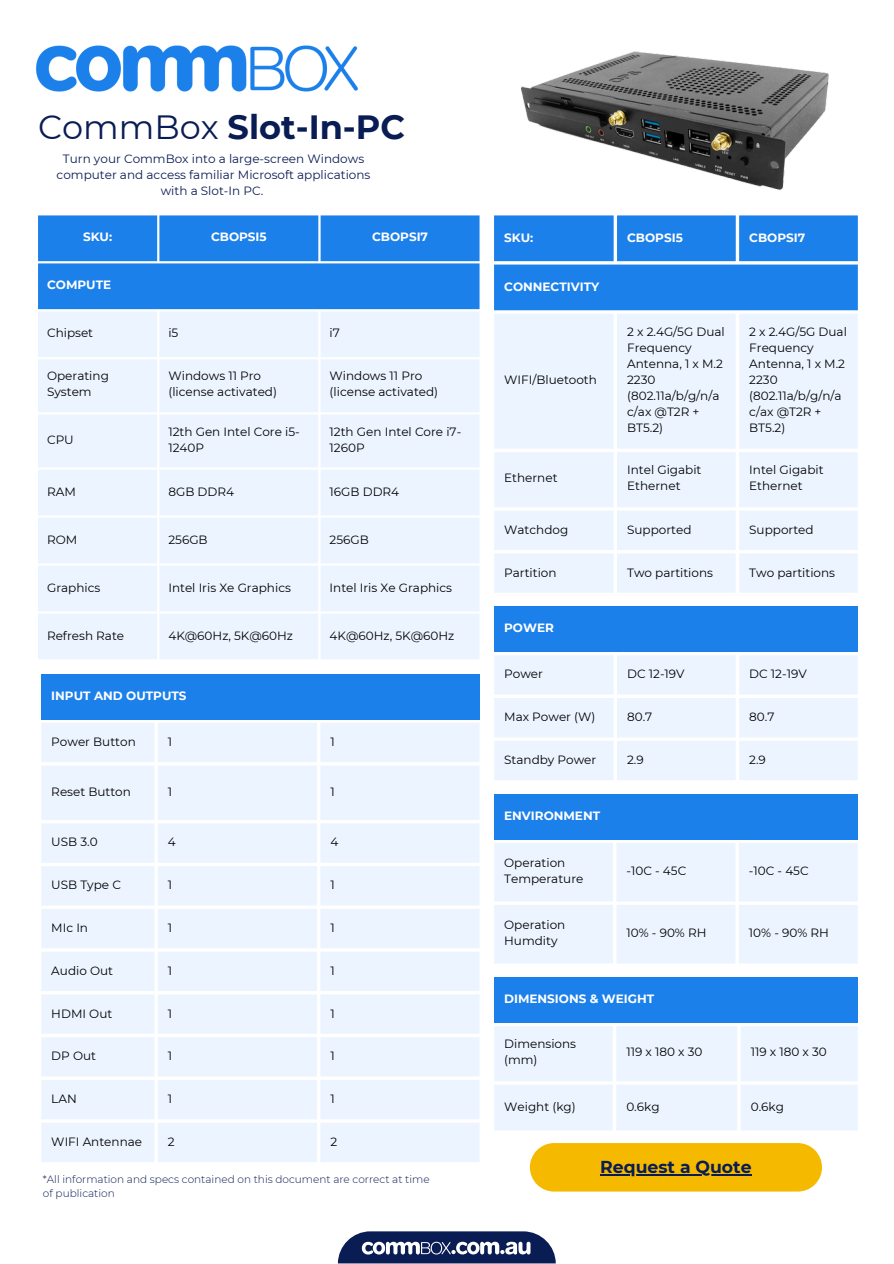
<style>
.page{position:relative;width:894px;height:1264px;background:#fff}
.page>*{position:absolute;margin:0;border:0;box-sizing:border-box;transform-origin:0 0}
.t1{font:700 33.6px "Montserrat";color:#0a1c54}
.t2{font:700 17.25px "Montserrat";color:#0a1c54}
.t3{font:12px/16px "Montserrat";color:#000}
.t4{font:700 12px "Montserrat";color:#fff}
.t5{font:12px/16px "Montserrat";color:#0a1c54;text-align:center}
.t6{font:300 10.5px "Montserrat";color:#0a1c54}
.s1{font-weight:400}
</style>
<div class="page">
<div style="left:38px;top:215px;width:441px;height:94px;background:#1c80eb"></div>
<div style="left:38px;top:311px;width:441px;height:348px;background:#ecf5ff"></div>
<svg style="left:338px;top:1231px;width:217px;height:32px"></svg>
<img style="left:35px;top:45px;width:324px;height:47px">
<div style="left:41px;top:673px;width:438px;height:46px;background:#1c80eb"></div>
<svg style="left:41px;top:723px;width:438px;height:439px;background:#edf5ff"></svg>
<div style="left:494px;top:606px;width:363px;height:46px;background:#1c80eb"></div>
<svg style="left:494px;top:655px;width:363px;height:125px;background:#eef6ff"></svg>
<div style="left:494px;top:793px;width:363px;height:46px;background:#1c80eb"></div>
<div style="left:494px;top:843px;width:363px;height:120px;background:#ecf5ff"></div>
<div style="left:494px;top:977px;width:363px;height:45px;background:#1c80eb"></div>
<div style="left:494px;top:1026px;width:363px;height:104px;background:#ecf5ff"></div>
<img style="left:428px;top:51px;width:430px;height:197px">
<div style="left:494px;top:215px;width:363px;height:95px;background:#1c80eb"></div>
<div style="left:494px;top:314px;width:363px;height:279px;background:#ecf5ff"></div>
<div style="left:529px;top:1143px;width:292px;height:48px;background:#f5ba00"></div>
<hr style="left:600px;top:1174px;width:151px;height:1px;background:#0a1c54">
<p class="t1" style="left:38px;top:106px;width:368px"><span class="s1">CommBox</span> Slot-In-PC</p>
<p class="t5" style="left:57px;top:151px;width:315px">Turn your CommBox into a large-screen Windows computer and access familiar Microsoft applications with a Slot-In PC.</p>
<p class="t4" style="left:83px;top:230px;width:31px">SKU:</p>
<p class="t4" style="left:211px;top:230px;width:57px">CBOPSI5</p>
<h1 class="t4" style="left:372px;top:230px;width:57px">CBOPSI7</h1>
<h3 class="t4" style="left:47px;top:278px;width:66px">COMPUTE</h3>
<p class="t3" style="left:47px;top:325px;width:48px">Chipset</p>
<p class="t3" style="left:168px;top:325px;width:12px">i5</p>
<p class="t3" style="left:329px;top:325px;width:12px">i7</p>
<p class="t3" style="left:47px;top:368px;width:63px">Operating<br>System</p>
<p class="t3" style="left:168px;top:368px;width:110px">Windows 11 Pro (license activated)</p>
<p class="t3" style="left:329px;top:368px;width:110px">Windows 11 Pro (license activated)</p>
<p class="t3" style="left:47px;top:431px;width:28px">CPU</p>
<p class="t3" style="left:168px;top:423px;width:133px">12th Gen Intel Core i5-<br>1240P</p>
<p class="t3" style="left:329px;top:423px;width:133px">12th Gen Intel Core i7-<br>1260P</p>
<p class="t3" style="left:47px;top:483px;width:30px">RAM</p>
<p class="t3" style="left:168px;top:483px;width:67px">8GB DDR4</p>
<p class="t3" style="left:329px;top:483px;width:71px">16GB DDR4</p>
<p class="t3" style="left:47px;top:531px;width:32px">ROM</p>
<p class="t3" style="left:168px;top:531px;width:41px">256GB</p>
<p class="t3" style="left:329px;top:531px;width:41px">256GB</p>
<p class="t3" style="left:47px;top:579px;width:55px">Graphics</p>
<p class="t3" style="left:168px;top:579px;width:124px">Intel Iris Xe Graphics</p>
<p class="t3" style="left:329px;top:579px;width:124px">Intel Iris Xe Graphics</p>
<p class="t3" style="left:47px;top:627px;width:79px">Refresh Rate</p>
<p class="t3" style="left:168px;top:627px;width:126px">4K@60Hz, 5K@60Hz</p>
<p class="t3" style="left:329px;top:627px;width:126px">4K@60Hz, 5K@60Hz</p>
<p class="t4" style="left:51px;top:688px;width:137px">INPUT AND OUTPUTS</p>
<p class="t3" style="left:51px;top:733px;width:86px">Power Button</p>
<p class="t3" style="left:168px;top:733px;width:6px">1</p>
<p class="t3" style="left:330px;top:733px;width:6px">1</p>
<p class="t3" style="left:51px;top:783px;width:81px">Reset Button</p>
<p class="t3" style="left:168px;top:783px;width:6px">1</p>
<p class="t3" style="left:330px;top:783px;width:6px">1</p>
<p class="t3" style="left:51px;top:834px;width:48px">USB 3.0</p>
<p class="t3" style="left:168px;top:834px;width:9px">4</p>
<p class="t3" style="left:330px;top:834px;width:9px">4</p>
<p class="t3" style="left:51px;top:876px;width:71px">USB Type C</p>
<p class="t3" style="left:168px;top:876px;width:6px">1</p>
<p class="t3" style="left:330px;top:876px;width:6px">1</p>
<p class="t3" style="left:51px;top:919px;width:38px">MIc In</p>
<p class="t3" style="left:168px;top:919px;width:6px">1</p>
<p class="t3" style="left:330px;top:919px;width:6px">1</p>
<p class="t3" style="left:51px;top:962px;width:63px">Audio Out</p>
<p class="t3" style="left:168px;top:962px;width:6px">1</p>
<p class="t3" style="left:330px;top:962px;width:6px">1</p>
<p class="t3" style="left:51px;top:1005px;width:62px">HDMI Out</p>
<p class="t3" style="left:168px;top:1005px;width:6px">1</p>
<p class="t3" style="left:330px;top:1005px;width:6px">1</p>
<p class="t3" style="left:51px;top:1047px;width:46px">DP Out</p>
<p class="t3" style="left:168px;top:1047px;width:6px">1</p>
<p class="t3" style="left:330px;top:1047px;width:6px">1</p>
<p class="t3" style="left:51px;top:1090px;width:27px">LAN</p>
<p class="t3" style="left:168px;top:1090px;width:6px">1</p>
<p class="t3" style="left:330px;top:1090px;width:6px">1</p>
<p class="t3" style="left:51px;top:1133px;width:92px">WIFI Antennae</p>
<p class="t3" style="left:168px;top:1133px;width:8px">2</p>
<p class="t3" style="left:330px;top:1133px;width:8px">2</p>
<p class="t6" style="left:43px;top:1172px;width:388px">*All information and specs contained on this document are correct at time</p>
<p class="t6" style="left:43px;top:1186px;width:73px">of publication</p>
<p class="t4" style="left:504px;top:230px;width:31px">SKU:</p>
<p class="t4" style="left:627px;top:230px;width:57px">CBOPSI5</p>
<p class="t4" style="left:749px;top:230px;width:57px">CBOPSI7</p>
<p class="t4" style="left:504px;top:279px;width:96px">CONNECTIVITY</p>
<p class="t3" style="left:504px;top:371px;width:94px">WIFI/Bluetooth</p>
<p class="t3" style="left:627px;top:323px;width:99px">2 x 2.4G/5G Dual<br>Frequency<br>Antenna, 1 x M.2<br>2230 (802.11a/b/g/n/a c/ax @T2R +<br>BT5.2)</p>
<p class="t3" style="left:749px;top:323px;width:99px">2 x 2.4G/5G Dual<br>Frequency<br>Antenna, 1 x M.2<br>2230 (802.11a/b/g/n/a c/ax @T2R +<br>BT5.2)</p>
<p class="t3" style="left:504px;top:470px;width:55px">Ethernet</p>
<p class="t3" style="left:627px;top:462px;width:76px">Intel Gigabit<br>Ethernet</p>
<p class="t3" style="left:749px;top:462px;width:76px">Intel Gigabit<br>Ethernet</p>
<p class="t3" style="left:504px;top:521px;width:66px">Watchdog</p>
<p class="t3" style="left:627px;top:521px;width:66px">Supported</p>
<p class="t3" style="left:749px;top:521px;width:66px">Supported</p>
<p class="t3" style="left:504px;top:564px;width:54px">Partition</p>
<h2 class="t3" style="left:627px;top:564px;width:87px">Two partitions</h2>
<p class="t3" style="left:749px;top:564px;width:87px">Two partitions</p>
<p class="t4" style="left:504px;top:620px;width:51px">POWER</p>
<p class="t3" style="left:504px;top:666px;width:40px">Power</p>
<p class="t3" style="left:627px;top:666px;width:59px">DC 12-19V</p>
<p class="t3" style="left:749px;top:666px;width:59px">DC 12-19V</p>
<p class="t3" style="left:504px;top:708px;width:93px">Max Power (W)</p>
<p class="t3" style="left:627px;top:708px;width:27px">80.7</p>
<p class="t3" style="left:749px;top:708px;width:27px">80.7</p>
<p class="t3" style="left:504px;top:751px;width:94px">Standby Power</p>
<p class="t3" style="left:627px;top:751px;width:18px">2.9</p>
<p class="t3" style="left:749px;top:751px;width:18px">2.9</p>
<p class="t4" style="left:504px;top:808px;width:97px">ENVIRONMENT</p>
<p class="t3" style="left:504px;top:854px;width:81px">Operation<br>Temperature</p>
<p class="t3" style="left:626px;top:862px;width:61px">-10C - 45C</p>
<p class="t3" style="left:748px;top:862px;width:61px">-10C - 45C</p>
<p class="t3" style="left:504px;top:916px;width:63px">Operation<br>Humdity</p>
<p class="t3" style="left:626px;top:924px;width:81px">10% - 90% RH</p>
<p class="t3" style="left:748px;top:924px;width:81px">10% - 90% RH</p>
<p class="t4" style="left:504px;top:991px;width:151px">DIMENSIONS &amp; WEIGHT</p>
<p class="t3" style="left:504px;top:1035px;width:73px">Dimensions (mm)</p>
<p class="t3" style="left:626px;top:1043px;width:78px">119 x 180 x 30</p>
<p class="t3" style="left:750px;top:1043px;width:78px">119 x 180 x 30</p>
<p class="t3" style="left:504px;top:1098px;width:73px">Weight (kg)</p>
<p class="t3" style="left:626px;top:1098px;width:35px">0.6kg</p>
<p class="t3" style="left:750px;top:1098px;width:35px">0.6kg</p>
<p class="t2" style="left:600px;top:1156px;width:153px">Request a Quote</p>
</div>
